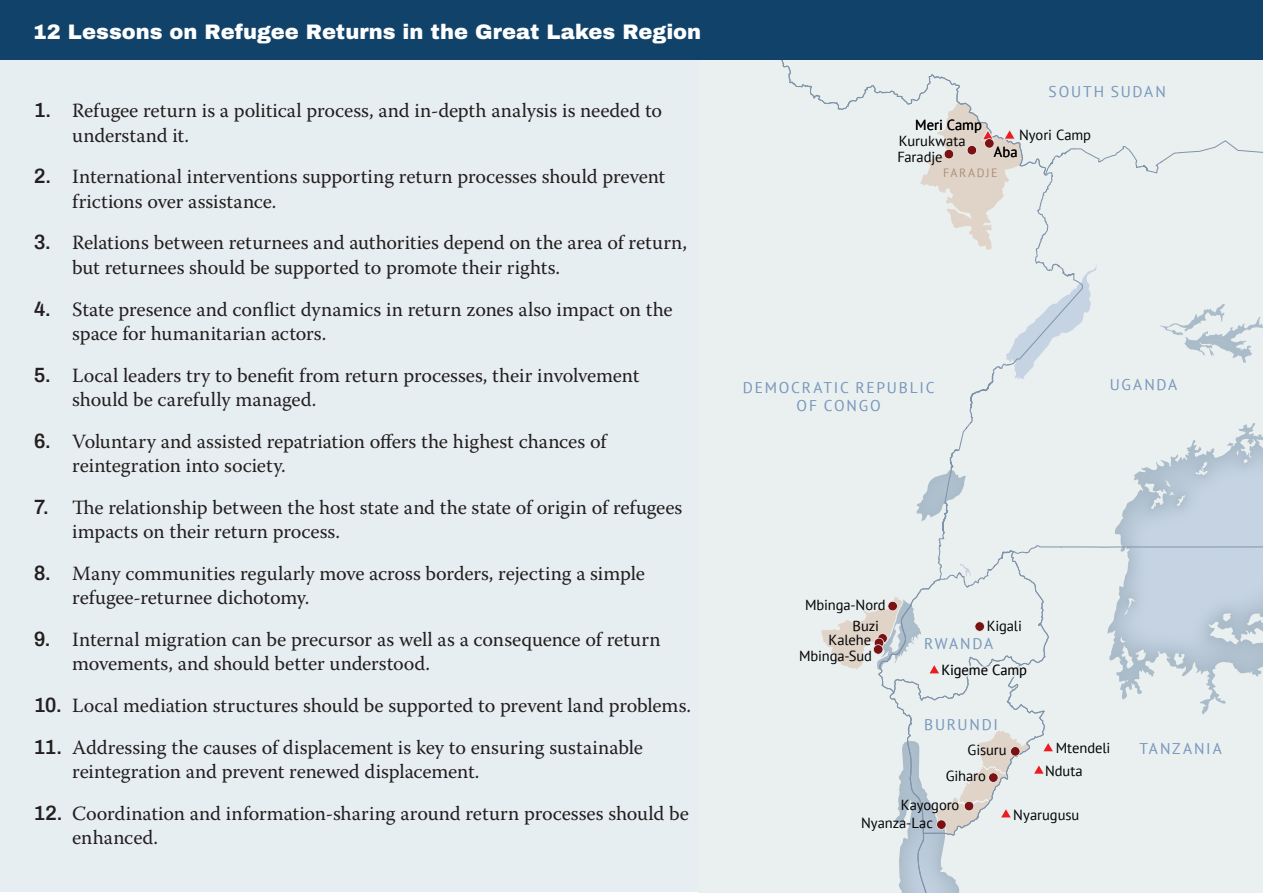
<style>
.page{position:relative;width:1263px;height:893px;background:#fff}
.page>*{position:absolute;margin:0;border:0;box-sizing:border-box;transform-origin:0 0}
.t1{font:900 21px "Archivo";color:#fff}
.t2{font:20.25px/24.2px "Warnock Pro";letter-spacing:-.005em;color:#231f20}
.t3{font:15.6px "PT Sans";letter-spacing:.115em;color:#7697bc}
.t4{font:14.55px/15.8px "PT Sans";letter-spacing:-.005em;color:#000001;text-align:right}
.t5{font:12.15px "PT Sans";letter-spacing:.125em;color:#ad9077}
.s1{font-family:"Archivo";font-weight:600}
</style>
<div class="page">
<div style="left:1px;top:45px;width:1261px;height:847px;background:#e7eef1"></div>
<svg style="left:1084px;top:267px;width:12px;height:46px"></svg>
<svg style="left:1115px;top:423px;width:147px;height:122px"></svg>
<svg style="left:1160px;top:304px;width:102px;height:59px"></svg>
<svg style="left:699px;top:176px;width:385px;height:717px"></svg>
<svg style="left:781px;top:60px;width:481px;height:116px"></svg>
<svg style="left:917px;top:545px;width:345px;height:348px"></svg>
<svg style="left:919px;top:99px;width:103px;height:151px"></svg>
<svg style="left:819px;top:550px;width:237px;height:343px"></svg>
<div style="left:0;top:0;width:1263px;height:60px;background:#11426a"></div>
<p class="t1" style="left:33px;top:19px;width:670px">12 Lessons on Refugee Returns in the Great Lakes Region</p>
<p class="t2" style="left:72px;top:98px;width:591px;text-indent:-38px"><span class="s1">1.</span> Refugee return is a political process, and in-depth analysis is needed to understand it.</p>
<p class="t2" style="left:72px;top:164px;width:594px;text-indent:-38px"><span class="s1">2.</span> International interventions supporting return processes should prevent frictions over assistance.</p>
<p class="t2" style="left:72px;top:230px;width:616px;text-indent:-38px"><span class="s1">3.</span> Relations between returnees and authorities depend on the area of return, but returnees should be supported to promote their rights.</p>
<p class="t2" style="left:72px;top:296px;width:602px;text-indent:-38px"><span class="s1">4.</span> State presence and conflict dynamics in return zones also impact on the space for humanitarian actors.</p>
<p class="t2" style="left:72px;top:363px;width:568px;text-indent:-38px"><span class="s1">5.</span> Local leaders try to benefit from return processes, their involvement should be carefully managed.</p>
<p class="t2" style="left:72px;top:429px;width:536px;text-indent:-38px"><span class="s1">6.</span> Voluntary and assisted repatriation offers the highest chances of reintegration into society.</p>
<p class="t2" style="left:72px;top:495px;width:612px;text-indent:-38px"><span class="s1">7.</span> The relationship between the host state and the state of origin of refugees impacts on their return process.</p>
<p class="t2" style="left:72px;top:561px;width:574px;text-indent:-38px"><span class="s1">8.</span> Many communities regularly move across borders, rejecting a simple refugee-returnee dichotomy.</p>
<p class="t2" style="left:72px;top:627px;width:590px;text-indent:-38px"><span class="s1">9.</span> Internal migration can be precursor as well as a consequence of return movements, and should better understood.</p>
<p class="t2" style="left:34px;top:693px;width:659px"><span class="s1">10.</span> Local mediation structures should be supported to prevent land problems.</p>
<p class="t2" style="left:72px;top:735px;width:572px;text-indent:-38px"><span class="s1">11.</span> Addressing the causes of displacement is key to ensuring sustainable reintegration and prevent renewed displacement.</p>
<p class="t2" style="left:72px;top:801px;width:618px;text-indent:-38px"><span class="s1">12.</span> Coordination and information-sharing around return processes should be enhanced.</p>
<p class="t4" style="left:915px;top:117px;width:68px">Meri Camp</p>
<p class="t4" style="left:897px;top:132px;width:70px;line-height:16.5px;text-align:left">Kurukwata<br>Faradje</p>
<p class="t3" style="left:1048px;top:81px;width:119px">SOUTH SUDAN</p>
<p class="t4" style="left:1019px;top:126px;width:74px">Nyori Camp</p>
<p class="t4" style="left:994px;top:143px;width:25px">Aba</p>
<p class="t5" style="left:943px;top:165px;width:56px">FARADJE</p>
<p class="t3" style="left:743px;top:377px;width:193px">DEMOCRATIC REPUBLIC</p>
<p class="t3" style="left:1110px;top:375px;width:69px">UGANDA</p>
<p class="t3" style="left:797px;top:396px;width:86px">OF CONGO</p>
<p class="t4" style="left:805px;top:596px;width:82px">Mbinga-Nord</p>
<p class="t4" style="left:853px;top:618px;width:28px">Buzi</p>
<p class="t4" style="left:987px;top:617px;width:37px">Kigali</p>
<p class="t4" style="left:799px;top:632px;width:75px">Kalehe<br>Mbinga-Sud</p>
<p class="t3" style="left:924px;top:633px;width:71px">RWANDA</p>
<p class="t4" style="left:941px;top:662px;width:87px">Kigeme Camp</p>
<p class="t3" style="left:924px;top:714px;width:75px">BURUNDI</p>
<p class="t4" style="left:967px;top:741px;width:41px">Gisuru</p>
<p class="t4" style="left:946px;top:768px;width:42px">Giharo</p>
<p class="t4" style="left:901px;top:796px;width:60px">Kayogoro</p>
<p class="t4" style="left:861px;top:815px;width:73px">Nyanza-Lac</p>
<p class="t4" style="left:1056px;top:740px;width:56px">Mtendeli</p>
<p class="t4" style="left:1045px;top:763px;width:39px">Nduta</p>
<p class="t4" style="left:1013px;top:806px;width:68px">Nyarugusu</p>
<p class="t3" style="left:1139px;top:739px;width:84px">TANZANIA</p>
</div>
